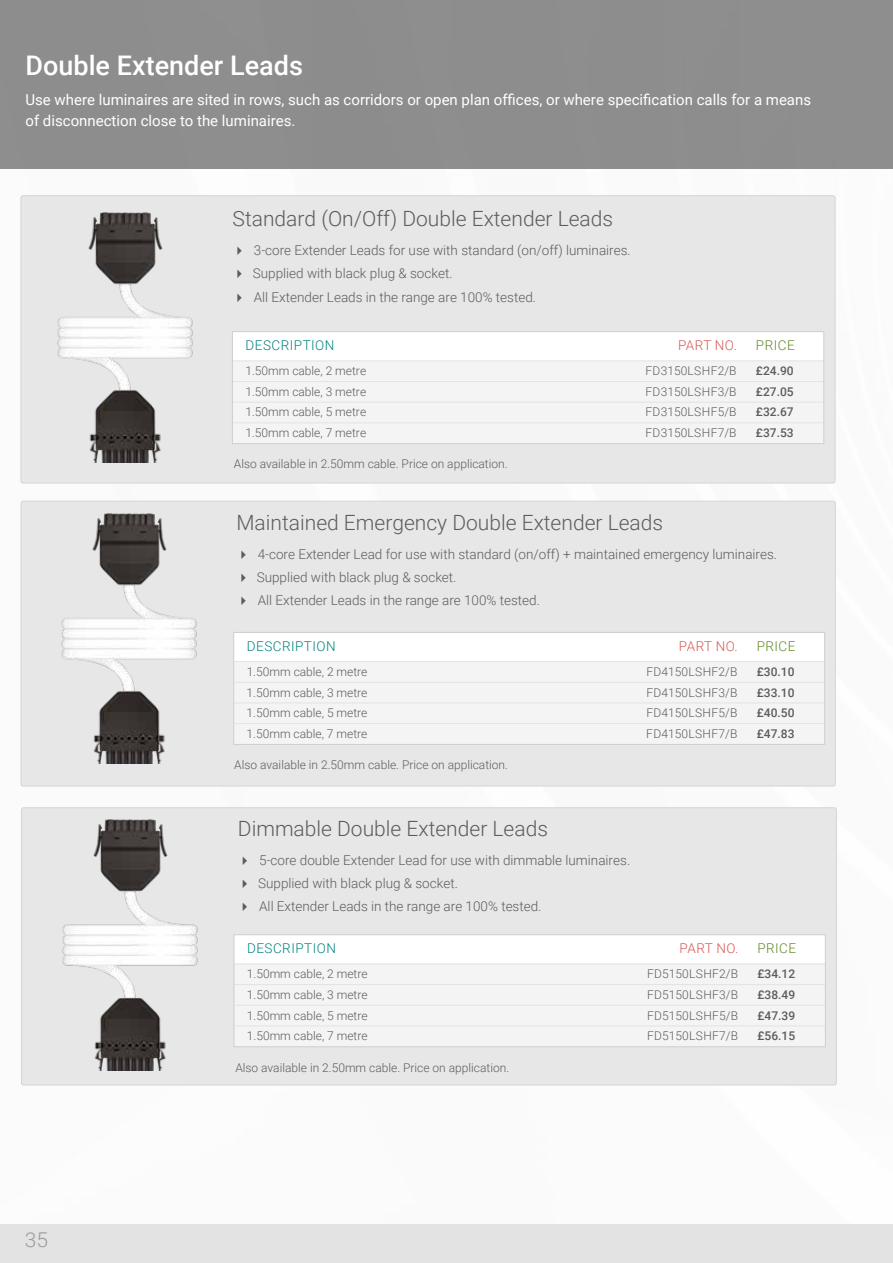
<style>
.page{position:relative;width:893px;height:1263px;background:#fff}
.page>*{position:absolute;margin:0;border:0;box-sizing:border-box;transform-origin:0 0}
.t1{font:500 27px "Roboto";color:#fff}
.t2{font:300 21px "Roboto";color:#5c5c5b}
.t3{font:300 20.4px "Roboto";color:#9b9b9a}
.t4{font:15px/21px "Roboto";color:#fff}
.t5{font:300 13.5px/23.1px "Roboto";color:#5c5c5b}
.t6{font:300 13.5px "Roboto";letter-spacing:.035em;color:#00837f}
.t7{font:300 13.5px "Roboto";letter-spacing:.015em;color:#d75954}
.t8{font:300 13.5px "Roboto";letter-spacing:.035em;color:#618a26}
.t9{font:300 12px "Roboto";color:#5c5c5b}
.t10{font:300 12px "Roboto";letter-spacing:.02em;color:#5c5c5b}
.t11{font:500 12px "Roboto";color:#5c5c5b}
</style>
<div class="page">
<div style="left:0;top:1224px;width:893px;height:39px;background:#e3e3e3"></div>
<div style="left:0;top:0;width:893px;height:169px;background:#8d8d8d"></div>
<div style="left:21px;top:196px;width:814px;height:287px;background:#e7e7e7;border-radius:2px"></div>
<svg style="left:232px;top:331px;width:592px;height:113px"></svg>
<img style="left:57px;top:212px;width:136px;height:251px">
<div style="left:21px;top:501px;width:814px;height:285px;background:#e7e7e7;border-radius:2px"></div>
<svg style="left:233px;top:632px;width:592px;height:113px"></svg>
<img style="left:61px;top:513px;width:136px;height:251px">
<div style="left:21px;top:808px;width:815px;height:277px;background:#e7e7e7;border-radius:2px"></div>
<svg style="left:234px;top:934px;width:592px;height:113px"></svg>
<img style="left:63px;top:820px;width:135px;height:250px">
<h1 class="t1" style="left:26px;top:47px;width:279px">Double Extender Leads</h1>
<p class="t4" style="left:26px;top:88px;width:787px">Use where luminaires are sited in rows, such as corridors or open plan offices, or where specification calls for a means of disconnection close to the luminaires.</p>
<h2 class="t2" style="left:233px;top:204px;width:382px">Standard (On/Off) Double Extender Leads</h2>
<p class="t5" style="left:253px;top:238px;width:379px">3-core Extender Leads for use with standard (on/off) luminaires.<br>Supplied with black plug &amp; socket.<br>All Extender Leads in the range are 100% tested.</p>
<p class="t6" style="left:246px;top:336px;width:90px">DESCRIPTION</p>
<p class="t7" style="left:678px;top:336px;width:60px">PART NO.</p>
<p class="t8" style="left:756px;top:336px;width:40px">PRICE</p>
<p class="t9" style="left:245px;top:362px;width:122px">1.50mm cable, 2 metre</p>
<p class="t10" style="left:645px;top:362px;width:93px">FD3150LSHF2/B</p>
<p class="t11" style="left:756px;top:362px;width:39px">£24.90</p>
<p class="t9" style="left:245px;top:383px;width:122px">1.50mm cable, 3 metre</p>
<p class="t10" style="left:645px;top:383px;width:93px">FD3150LSHF3/B</p>
<p class="t11" style="left:756px;top:383px;width:39px">£27.05</p>
<p class="t9" style="left:245px;top:404px;width:122px">1.50mm cable, 5 metre</p>
<p class="t10" style="left:645px;top:404px;width:93px">FD3150LSHF5/B</p>
<p class="t11" style="left:756px;top:404px;width:39px">£32.67</p>
<p class="t9" style="left:245px;top:424px;width:122px">1.50mm cable, 7 metre</p>
<p class="t10" style="left:645px;top:424px;width:93px">FD3150LSHF7/B</p>
<p class="t11" style="left:756px;top:424px;width:39px">£37.53</p>
<p class="t9" style="left:234px;top:455px;width:275px">Also available in 2.50mm cable. Price on application.</p>
<h2 class="t2" style="left:236px;top:507px;width:428px">Maintained Emergency Double Extender Leads</h2>
<p class="t5" style="left:257px;top:542px;width:522px">4-core Extender Lead for use with standard (on/off) + maintained emergency luminaires.<br>Supplied with black plug &amp; socket.<br>All Extender Leads in the range are 100% tested.</p>
<p class="t6" style="left:247px;top:637px;width:90px">DESCRIPTION</p>
<p class="t7" style="left:679px;top:637px;width:60px">PART NO.</p>
<p class="t8" style="left:757px;top:637px;width:40px">PRICE</p>
<p class="t9" style="left:247px;top:663px;width:122px">1.50mm cable, 2 metre</p>
<p class="t10" style="left:646px;top:663px;width:93px">FD4150LSHF2/B</p>
<p class="t11" style="left:757px;top:663px;width:39px">£30.10</p>
<p class="t9" style="left:247px;top:684px;width:122px">1.50mm cable, 3 metre</p>
<p class="t10" style="left:646px;top:684px;width:93px">FD4150LSHF3/B</p>
<p class="t11" style="left:757px;top:684px;width:39px">£33.10</p>
<p class="t9" style="left:247px;top:704px;width:122px">1.50mm cable, 5 metre</p>
<p class="t10" style="left:646px;top:704px;width:93px">FD4150LSHF5/B</p>
<p class="t11" style="left:757px;top:704px;width:39px">£40.50</p>
<p class="t9" style="left:247px;top:725px;width:122px">1.50mm cable, 7 metre</p>
<p class="t10" style="left:646px;top:725px;width:93px">FD4150LSHF7/B</p>
<p class="t11" style="left:757px;top:725px;width:39px">£47.83</p>
<p class="t9" style="left:234px;top:756px;width:275px">Also available in 2.50mm cable. Price on application.</p>
<h2 class="t2" style="left:238px;top:813px;width:312px">Dimmable Double Extender Leads</h2>
<p class="t5" style="left:258px;top:848px;width:374px">5-core double Extender Lead for use with dimmable luminaires.<br>Supplied with black plug &amp; socket.<br>All Extender Leads in the range are 100% tested.</p>
<p class="t6" style="left:247px;top:939px;width:90px">DESCRIPTION</p>
<p class="t7" style="left:679px;top:939px;width:60px">PART NO.</p>
<p class="t8" style="left:757px;top:939px;width:40px">PRICE</p>
<p class="t9" style="left:247px;top:965px;width:122px">1.50mm cable, 2 metre</p>
<p class="t10" style="left:647px;top:965px;width:93px">FD5150LSHF2/B</p>
<p class="t11" style="left:757px;top:965px;width:39px">£34.12</p>
<p class="t9" style="left:247px;top:986px;width:122px">1.50mm cable, 3 metre</p>
<p class="t10" style="left:647px;top:986px;width:93px">FD5150LSHF3/B</p>
<p class="t11" style="left:757px;top:986px;width:39px">£38.49</p>
<p class="t9" style="left:247px;top:1007px;width:122px">1.50mm cable, 5 metre</p>
<p class="t10" style="left:647px;top:1007px;width:93px">FD5150LSHF5/B</p>
<p class="t11" style="left:757px;top:1007px;width:39px">£47.39</p>
<p class="t9" style="left:247px;top:1027px;width:122px">1.50mm cable, 7 metre</p>
<p class="t10" style="left:647px;top:1027px;width:93px">FD5150LSHF7/B</p>
<p class="t11" style="left:757px;top:1027px;width:39px">£56.15</p>
<h3 class="t3" style="left:25px;top:1225px;width:25px">35</h3>
<p class="t9" style="left:235px;top:1059px;width:275px">Also available in 2.50mm cable. Price on application.</p>
</div>
